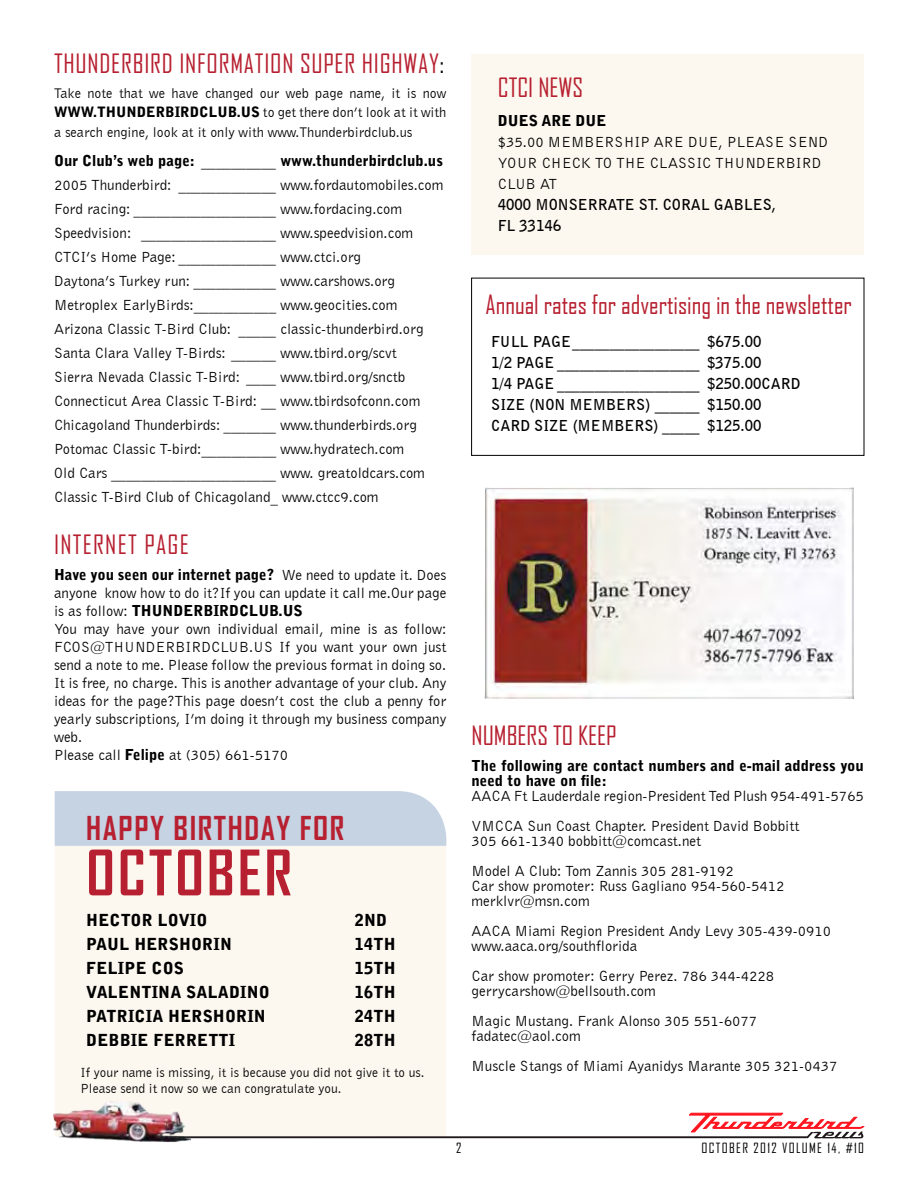
<style>
.page{position:relative;width:918px;height:1188px;background:#fff}
.page>*{position:absolute;margin:0;border:0;box-sizing:border-box;transform-origin:0 0}
.t1{font:700 60px "Agency FB";letter-spacing:.05em;color:#b72030}
.t2{font:700 31.5px "Agency FB";letter-spacing:.05em;color:#b72030}
.t3{font:25.5px "Agency FB";color:#b72030}
.t4{font:25.5px "Agency FB";letter-spacing:.03em;color:#b72030}
.t5{font:25.5px "Agency FB";letter-spacing:.05em;color:#b72030}
.t6{font:900 16.5px "Bell Gothic Std";letter-spacing:.01em;color:#000}
.t7{font:15px/24px "Bell Gothic BT";color:#000}
.t8{font:900 15px/15px "Bell Gothic Std";color:#000}
.t9{font:700 15px/21px "Bell Gothic BT";color:#000}
.t10{font:14.25px/19.5px "Bell Gothic BT";color:#000;text-align:justify}
.t11{font:13.5px/16.2px "Bell Gothic BT";color:#000}
.t12{font:13.5px "Agency FB";letter-spacing:.1em;color:#000}
.s1{color:#000}
.s2{font-family:"Bell Gothic Std";font-weight:900}
.s3{font-family:"Bell Gothic BT";font-weight:400}
</style>
<div class="page">
<div style="left:55px;top:846px;width:391px;height:267px;background:#fcf7ef"></div>
<div style="left:55px;top:791px;width:391px;height:55px;background:#c5d3e3"></div>
<div style="left:472px;top:54px;width:392px;height:201px;background:#fcf7ef"></div>
<div style="left:471px;top:278px;width:393px;height:178px;border:1px solid #000"></div>
<svg style="left:191px;top:1113px;width:674px;height:25px"></svg>
<img style="left:54px;top:1100px;width:137px;height:43px">
<img style="left:485px;top:487px;width:368px;height:212px">
<h3 class="t4" style="left:54px;top:48px;width:392px">THUNDERBIRD INFORMATION SUPER HIGHWAY<span class="s1">:</span></h3>
<p class="t10" style="left:54px;top:83px;width:394px">Take note that we have changed our web page name, it is now <span class="s2">WWW.THUNDERBIRDCLUB.US</span> to get there don’t look at it with a search engine, look at it only with www.Thunderbirdclub.us</p>
<p class="t8" style="left:54px;top:154px;width:390px">Our Club’s web page: <span class="s3">__________</span> www.thunderbirdclub.us</p>
<p class="t7" style="left:54px;top:173px;width:391px">2005 Thunderbird: _____________ www.fordautomobiles.com Ford racing: ___________________ www.fordacing.com Speedvision: __________________ www.speedvision.com CTCI’s Home Page: _____________ www.ctci.org<br>Daytona’s Turkey run: ___________ www.carshows.org Metroplex EarlyBirds:___________ www.geocities.com Arizona Classic T-Bird Club: _____ classic-thunderbird.org Santa Clara Valley T-Birds: ______ www.tbird.org/scvt<br>Sierra Nevada Classic T-Bird: ____ www.tbird.org/snctb Connecticut Area Classic T-Bird: __ www.tbirdsofconn.com Chicagoland Thunderbirds: _______ www.thunderbirds.org Potomac Classic T-bird:__________ www.hydratech.com<br>Old Cars ______________________ www. greatoldcars.com Classic T-Bird Club of Chicagoland_ www.ctcc9.com</p>
<h3 class="t5" style="left:54px;top:529px;width:136px">INTERNET PAGE</h3>
<p class="t8" style="left:54px;top:567px;width:394px">Have you seen our internet page? <span class="s3">We need to update it. Does</span></p>
<p class="t7" style="left:54px;top:580px;width:394px">anyone know how to do it?If you can update it call me.Our page</p>
<p class="t8" style="left:54px;top:603px;width:250px"><span class="s3">is as follow:</span> THUNDERBIRDCLUB.US</p>
<p class="t7" style="left:54px;top:619px;width:394px;line-height:18px">You may have your own individual email, mine is as follow:<br>FCOS@THUNDERBIRDCLUB.US If you want your own just send a note to me. Please follow the previous format in doing so.<br>It is free, no charge. This is another advantage of your club. Any ideas for the page?This page doesn’t cost the club a penny for yearly subscriptions, I’m doing it through my business company web.<br>Please call <span class="s2">Felipe</span> at (305) 661-5170</p>
<h2 class="t2" style="left:86px;top:808px;width:260px">HAPPY BIRTHDAY FOR</h2>
<h1 class="t1" style="left:86px;top:836px;width:207px">OCTOBER</h1>
<p class="t6" style="left:86px;top:910px;width:123px">HECTOR LOVIO</p>
<p class="t6" style="left:355px;top:910px;width:34px">2ND</p>
<p class="t6" style="left:86px;top:934px;width:147px">PAUL HERSHORIN</p>
<p class="t6" style="left:355px;top:934px;width:42px">14TH</p>
<p class="t6" style="left:86px;top:958px;width:99px">FELIPE COS</p>
<p class="t6" style="left:355px;top:958px;width:42px">15TH</p>
<p class="t6" style="left:86px;top:983px;width:185px">VALENTINA SALADINO</p>
<p class="t6" style="left:355px;top:983px;width:42px">16TH</p>
<p class="t6" style="left:86px;top:1007px;width:181px">PATRICIA HERSHORIN</p>
<p class="t6" style="left:355px;top:1007px;width:42px">24TH</p>
<p class="t6" style="left:86px;top:1031px;width:150px">DEBBIE FERRETTI</p>
<p class="t6" style="left:355px;top:1031px;width:42px">28TH</p>
<p class="t11" style="left:81px;top:1064px;width:346px">If your name is missing, it is because you did not give it to us.<br>Please send it now so we can congratulate you.</p>
<h3 class="t3" style="left:498px;top:72px;width:87px">CTCI NEWS</h3>
<p class="t8" style="left:498px;top:113px;width:110px">DUES ARE DUE</p>
<p class="t7" style="left:498px;top:131px;width:332px;line-height:21px">$35.00 MEMBERSHIP ARE DUE, PLEASE SEND<br>YOUR CHECK TO THE CLASSIC THUNDERBIRD<br>CLUB AT</p>
<p class="t9" style="left:498px;top:193px;width:91px">4000 MONSERRA</p>
<p class="t9" style="left:617px;top:193px;width:66px">TE ST. CORAL</p>
<p class="t9" style="left:714px;top:193px;width:11px">GABLE</p>
<p class="t9" style="left:763px;top:193px;width:15px">S,</p>
<p class="t9" style="left:498px;top:214px;width:65px">FL 33146</p>
<h3 class="t3" style="left:486px;top:289px;width:368px">Annual rates for advertising in the newsletter</h3>
<p class="t9" style="left:491px;top:331px;width:311px">FULL PAGE_________________ $675.00<br>1/2 PAGE ___________________ $375.00<br>1/4 PAGE ___________________ $250.00CARD SIZE (NON M EM BERS) ______ $150.00<br>CARD SIZE (MEM BERS) _____ $125.00</p>
<h3 class="t3" style="left:472px;top:720px;width:147px">NUMBERS TO KEEP</h3>
<p class="t8" style="left:472px;top:758px;width:394px">The following are contact numbers and e-mail address you need to have on file:</p>
<p class="t7" style="left:472px;top:781px;width:394px;line-height:30px">AACA Ft Lauderdale region-President Ted Plush 954-491-5765<br>VMCCA Sun Coast Chapter. President David Bobbitt</p>
<p class="t7" style="left:472px;top:826px;width:264px;line-height:30px">305 661-1340 bobbitt@comcast.net<br>Model A Club: Tom Zannis 305 281-9192</p>
<p class="t7" style="left:472px;top:878px;width:314px;line-height:15px">Car show promoter: Russ Gagliano 954-560-5412 merklvr@msn.com</p>
<p class="t7" style="left:472px;top:923px;width:361px;line-height:15px">AACA Miami Region President Andy Levy 305-439-0910 www.aaca.org/southflorida</p>
<p class="t7" style="left:472px;top:968px;width:304px;line-height:15px">Car show promoter: Gerry Perez. 786 344-4228 gerrycarshow@bellsouth.com</p>
<p class="t7" style="left:472px;top:1013px;width:287px;line-height:15px">Magic Mustang. Frank Alonso 305 551-6077 fadatec@aol.com</p>
<p class="t7" style="left:472px;top:1054px;width:368px">Muscle Stangs of Miami Ayanidys Marante 305 321-0437</p>
<p class="t12" style="left:456px;top:1140px;width:7px">2</p>
<p class="t12" style="left:701px;top:1140px;width:164px">OCTOBER 2012 VOLUME 14, #10</p>
</div>
